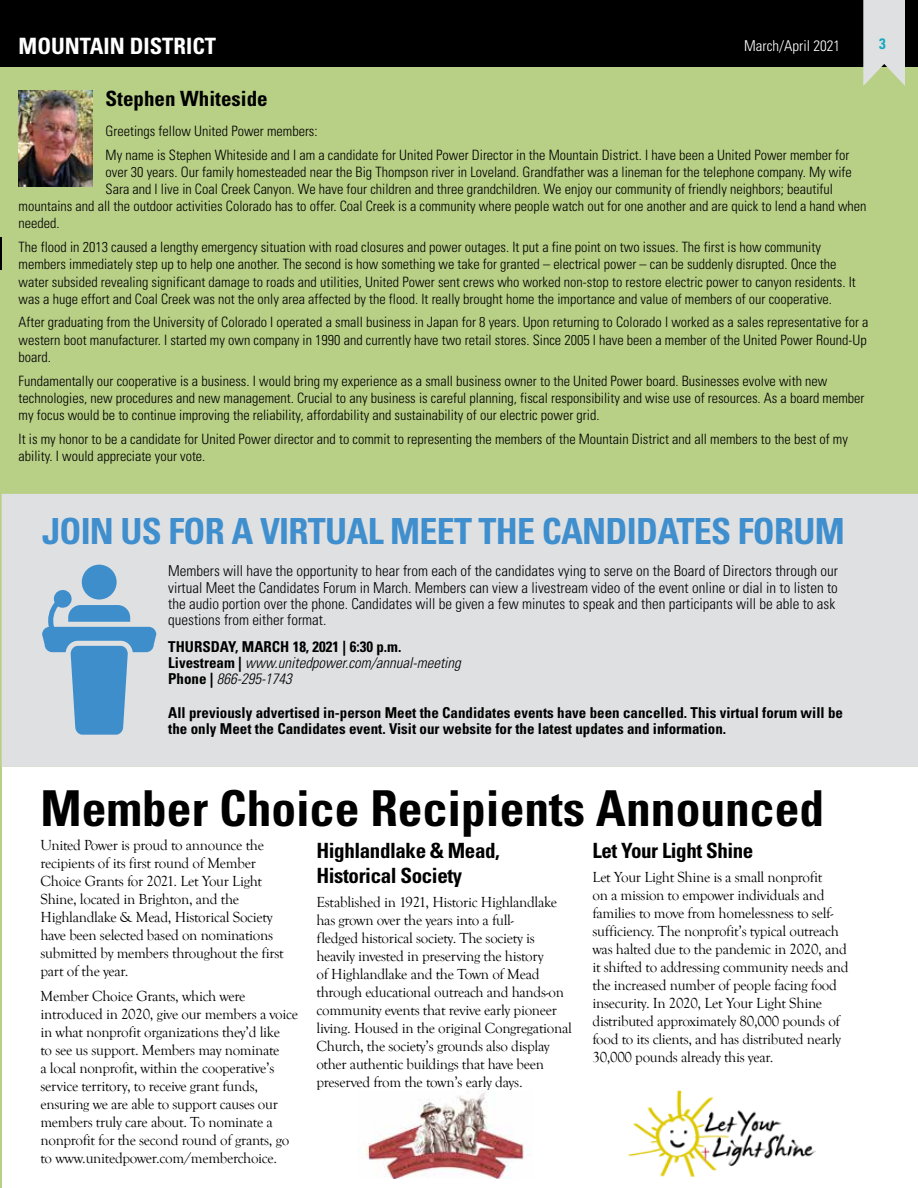
<style>
.page{position:relative;width:918px;height:1188px;background:#fff}
.page>*{position:absolute;margin:0;border:0;box-sizing:border-box;transform-origin:0 0}
.t1{font:700 condensed 49.5px "Univers";color:#000}
.t2{font:700 condensed 36px "Univers";letter-spacing:-.02em;color:#3f8ece}
.t3{font:700 condensed 22.5px "Univers";color:#fff}
.t4{font:700 condensed 21px/25.2px "Univers";letter-spacing:-.02em;color:#000}
.t5{font:700 condensed 21px "Univers";color:#000}
.t6{font:15px/18px "Goudy Old Style T";letter-spacing:-.02em;color:#000}
.t7{font:300 condensed 15px/16.2px "Univers";color:#000}
.t8{font:700 condensed 15px/16.2px "Univers";color:#000}
.t9{font:300 condensed 15px "Univers";color:#fff}
.t10{font:700 condensed 15px "Univers";color:#15a9be}
.t11{font:300 condensed 14.25px/17.1px "Univers";color:#000}
.s1{font-weight:300;font-style:italic}
</style>
<div class="page">
<div style="left:1px;top:66px;width:917px;height:701px;background:#b8cf86"></div>
<hr style="left:0;top:0;width:1px;height:1188px;background:#b8cf86">
<div style="left:0;top:0;width:918px;height:66px;background:#000"></div>
<svg style="left:863px;top:0;width:42px;height:86px;background:#d8dbd3"></svg>
<div style="left:2px;top:494px;width:916px;height:273px;background:#dfe0e1"></div>
<hr style="left:0;top:237px;width:1px;height:33px;background:#000">
<img style="left:19px;top:90px;width:73px;height:97px">
<img style="left:358px;top:1091px;width:171px;height:87px">
<img style="left:628px;top:1091px;width:188px;height:86px">
<div style="left:82px;top:565px;width:35px;height:35px;background:#3f8ecc;border-radius:50%"></div>
<svg style="left:42px;top:589px;width:114px;height:146px;background:#8fb7d6"></svg>
<h3 class="t3" style="left:19px;top:32px;width:199px">MOUNTAIN DISTRICT</h3>
<h3 class="t5" style="left:106px;top:85px;width:164px">Stephen Whiteside</h3>
<p class="t11" style="left:106px;top:119px;width:745px;line-height:23.9px">Greetings fellow United Power members:<br>My name is Stephen Whiteside and I am a candidate for United Power Director in the Mountain District. I have been a United Power member for</p>
<p class="t11" style="left:106px;top:164px;width:748px">over 30 years. Our family homesteaded near the Big Thompson river in Loveland. Grandfather was a lineman for the telephone company. My wife</p>
<p class="t11" style="left:106px;top:181px;width:729px">Sara and I live in Coal Creek Canyon. We have four children and three grandchildren. We enjoy our community of friendly neighbors; beautiful</p>
<p class="t11" style="left:19px;top:198px;width:849px">mountains and all the outdoor activities Colorado has to offer. Coal Creek is a community where people watch out for one another and are quick to lend a hand when</p>
<p class="t11" style="left:19px;top:215px;width:43px">needed.</p>
<p class="t11" style="left:19px;top:239px;width:839px">The flood in 2013 caused a lengthy emergency situation with road closures and power outages. It put a fine point on two issues. The first is how community members immediately step up to help one another. The second is how something we take for granted – electrical power – can be suddenly disrupted. Once the water subsided revealing significant damage to roads and utilities, United Power sent crews who worked non-stop to restore electric power to canyon residents. It was a huge effort and Coal Creek was not the only area affected by the flood. It really brought home the importance and value of members of our cooperative.</p>
<p class="t11" style="left:19px;top:314px;width:851px">After graduating from the University of Colorado I operated a small business in Japan for 8 years. Upon returning to Colorado I worked as a sales representative for a western boot manufacturer. I started my own company in 1990 and currently have two retail stores. Since 2005 I have been a member of the United Power Round-Up board.</p>
<p class="t11" style="left:19px;top:372px;width:847px">Fundamentally our cooperative is a business. I would bring my experience as a small business owner to the United Power board. Businesses evolve with new technologies, new procedures and new management. Crucial to any business is careful planning, fiscal responsibility and wise use of resources. As a board member my focus would be to continue improving the reliability, affordability and sustainability of our electric power grid.</p>
<p class="t11" style="left:19px;top:430px;width:831px">It is my honor to be a candidate for United Power director and to commit to representing the members of the Mountain District and all members to the best of my ability. I would appreciate your vote.</p>
<p class="t9" style="left:744px;top:36px;width:97px">March/April 2021</p>
<p class="t10" style="left:879px;top:35px;width:8px">3</p>
<h2 class="t2" style="left:42px;top:509px;width:804px">JOIN US FOR A VIRTUAL MEET THE CANDIDATES FORUM</h2>
<p class="t7" style="left:168px;top:563px;width:671px">Members will have the opportunity to hear from each of the candidates vying to serve on the Board of Directors through our virtual Meet the Candidates Forum in March. Members can view a livestream video of the event online or dial in to listen to the audio portion over the phone. Candidates will be given a few minutes to speak and then participants will be able to ask questions from either format.</p>
<p class="t8" style="left:168px;top:638px;width:294px">THURSDAY, MARCH 18, 2021 | 6:30 p.m.<br>Livestream | <span class="s1">www.unitedpower.com/annual-meeting<br></span>Phone | <span class="s1">866-295-1743</span></p>
<p class="t8" style="left:168px;top:705px;width:676px">All previously advertised in-person Meet the Candidates events have been cancelled. This virtual forum will be the only Meet the Candidates event. Visit our website for the latest updates and information.</p>
<h1 class="t1" style="left:40px;top:778px;width:785px">Member Choice Recipients Announced</h1>
<p class="t6" style="left:40px;top:837px;width:245px">United Power is proud to announce the recipients of its first round of Member Choice Grants for 2021. Let Your Light Shine, located in Brighton, and the Highlandlake &amp; Mead, Historical Society have been selected based on nominations submitted by members throughout the first part of the year.</p>
<p class="t6" style="left:40px;top:988px;width:259px">Member Choice Grants, which were introduced in 2020, give our members a voice in what nonprofit organizations they’d like<br>to see us support. Members may nominate<br>a local nonprofit, within the cooperative’s service territory, to receive grant funds, ensuring we are able to support causes our members truly care about. To nominate a nonprofit for the second round of grants, go to www.unitedpower.com/memberchoice.</p>
<h3 class="t4" style="left:316px;top:837px;width:185px">Highlandlake &amp; Mead,<br>Historical Society</h3>
<p class="t6" style="left:316px;top:894px;width:257px">Established in 1921, Historic Highlandlake has grown over the years into a full-<br>fledged historical society. The society is heavily invested in preserving the history<br>of Highlandlake and the Town of Mead through educational outreach and hands-on community events that revive early pioneer living. Housed in the original Congregational Church, the society’s grounds also display other authentic buildings that have been preserved from the town’s early days.</p>
<h3 class="t4" style="left:592px;top:837px;width:162px">Let Your Light Shine</h3>
<p class="t6" style="left:592px;top:869px;width:258px">Let Your Light Shine is a small nonprofit<br>on a mission to empower individuals and families to move from homelessness to self&shy;sufficiency. The nonprofit’s typical outreach was halted due to the pandemic in 2020, and it shifted to addressing community needs and the increased number of people facing food insecurity. In 2020, Let Your Light Shine distributed approximately 80,000 pounds of food to its clients, and has distributed nearly 30,000 pounds already this year.</p>
</div>
